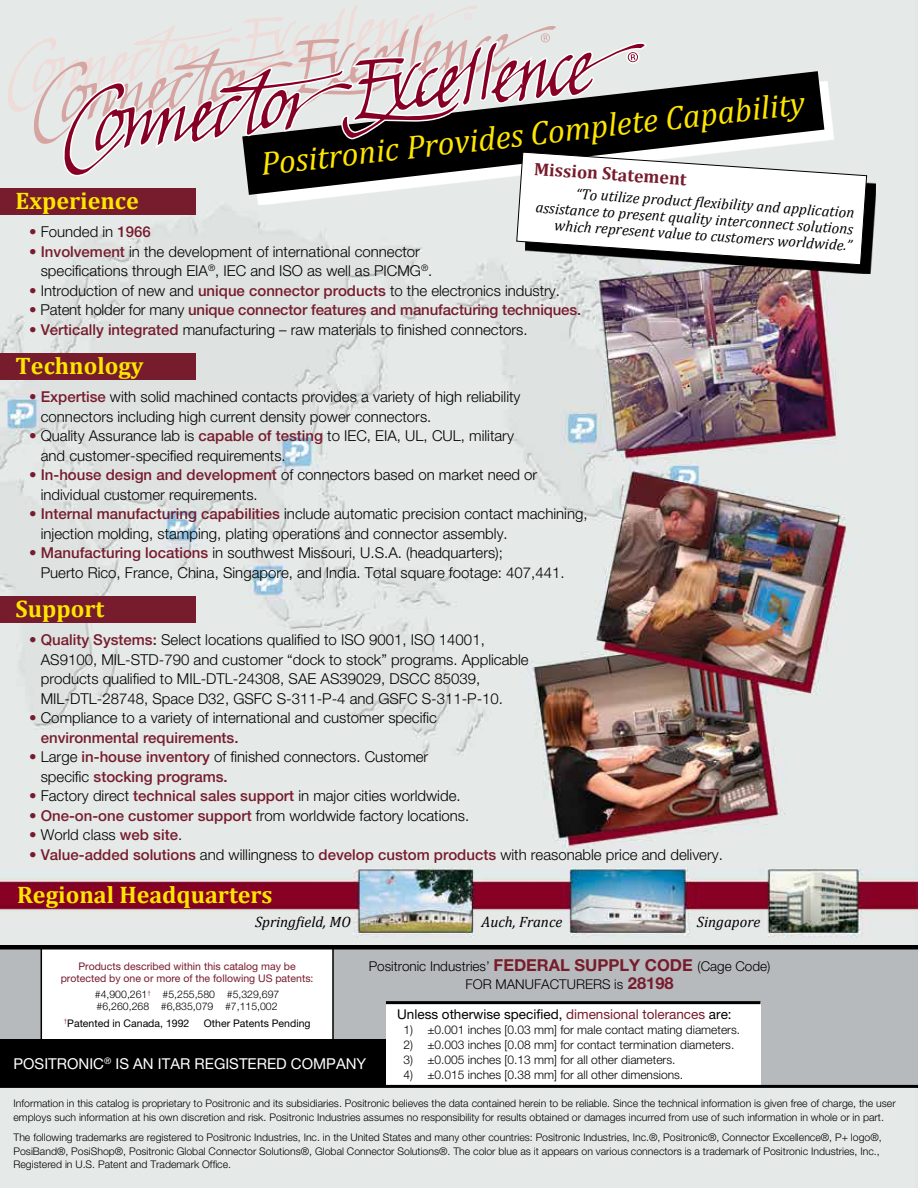
<style>
.page{position:relative;width:918px;height:1188px;background:#fff}
.page>*{position:absolute;margin:0;border:0;box-sizing:border-box;transform-origin:0 0}
.t1{font:italic 33px "Cambria";color:#ffe600}
.t2{font:700 24px "Cambria";color:#ffe600}
.t3{font:700 18px "Cambria";color:#771c2d}
.t4{font:300 15px/19.5px "Helvetica Neue LT Std";color:#000}
.t5{font:italic 15px/16.5px "Cambria";color:#000;text-align:right}
.t6{font:500 15px "Helvetica Neue LT Std";letter-spacing:-.01em;color:#771c2d}
.t7{font:15px "Helvetica Neue LT Std";color:#fff}
.t8{font:300 13.5px/18px "Helvetica Neue LT Std";color:#000;text-align:center}
.t9{font:13.5px "Helvetica Neue LT Std";color:#000}
.t10{font:300 12px "Helvetica Neue LT Std";color:#000}
.t11{font:300 10.5px/13.5px "Helvetica Neue LT Std";color:#000}
.t12{font:10.5px/12px "Helvetica Neue LT Std";color:#771c2d;text-align:center}
.t13{font:10.5px "Helvetica Neue LT Std";color:#000}
.s1{color:#771c2d}
.s2{font-weight:500;color:#771c2d}
.s3{font-weight:300}
.s4{font-weight:300;color:#000}
.s5{font-weight:700;font-size:16.5px;color:#771c2d}
</style>
<div class="page">
<img style="left:0;top:0;width:918px;height:1188px">
<div style="left:0;top:188px;width:196px;height:27px;background:#771c2d"></div>
<div style="left:0;top:353px;width:196px;height:27px;background:#771c2d"></div>
<div style="left:0;top:596px;width:196px;height:27px;background:#771c2d"></div>
<div style="left:0;top:947px;width:918px;height:139px;background:#b7babc"></div>
<svg style="left:525px;top:160px;width:351px;height:114px;background:#8e8a8a"></svg>
<div style="left:41px;top:947px;width:292px;height:95px;background:#fff"></div>
<div style="left:41px;top:947px;width:293px;height:96px;border:2px solid #000"></div>
<svg style="left:7px;top:5px;width:860px;height:261px"></svg>
<div style="left:0;top:1039px;width:386px;height:47px;background:#000"></div>
<hr style="left:0;top:945px;width:918px;height:4px;background:#000">
<div style="left:386px;top:1002px;width:374px;height:84px;background:#fff"></div>
<hr style="left:0;top:1085px;width:918px;height:3px;background:#000">
<hr style="left:386px;top:1001px;width:374px;height:3px;background:#000">
<h1 class="t1" style="left:259px;top:142px;width:549px;rotate:-6deg">Positronic Provides Complete Capability</h1>
<p class="t3" style="left:535px;top:158px;width:154px;rotate:4deg">Mission Statement</p>
<p class="t5" style="left:538px;top:182px;width:320px;rotate:4deg">“To utilize product flexibility and application assistance to present quality interconnect solutions which represent value to customers worldwide.”</p>
<h2 class="t2" style="left:16px;top:186px;width:125px">Experience</h2>
<p class="t4" style="left:29px;top:222px;width:123px"><span class="s1">•</span> Founded in <span class="s2">1966</span></p>
<p class="t4" style="left:41px;top:241px;width:393px;text-indent:-12px"><span class="s1">•</span> <span class="s2">Involvement</span> in the development of international connector specifications through EIA<sup>®</sup>, IEC and ISO as well as PICMG<sup>®</sup>.</p>
<p class="t4" style="left:29px;top:280px;width:532px"><span class="s1">•</span> Introduction of new and <span class="s2">unique connector products</span> to the electronics industry.</p>
<p class="t6" style="left:29px;top:301px;width:554px"><span class="s3">•</span> <span class="s4">Patent holder for many</span> unique connector features and manufacturing techniques.</p>
<p class="t4" style="left:29px;top:319px;width:500px"><span class="s1">•</span> <span class="s2">Vertically integrated</span> manufacturing – raw materials to finished connectors.</p>
<h2 class="t2" style="left:16px;top:351px;width:130px">Technology</h2>
<p class="t4" style="left:41px;top:387px;width:481px;text-indent:-12px"><span class="s1">•</span> <span class="s2">Expertise</span> with solid machined contacts provides a variety of high reliability connectors including high current density power connectors.</p>
<p class="t4" style="left:41px;top:426px;width:475px;text-indent:-12px"><span class="s1">•</span> Quality Assurance lab is <span class="s2">capable of testing</span> to IEC, EIA, UL, CUL, military and customer-specified requirements.</p>
<p class="t4" style="left:41px;top:465px;width:498px;text-indent:-12px"><span class="s1">•</span> <span class="s2">In-house design and development</span> of connectors based on market need or individual customer requirements.</p>
<p class="t4" style="left:41px;top:504px;width:548px;text-indent:-12px"><span class="s1">•</span> <span class="s2">Internal manufacturing capabilities</span> include automatic precision contact machining, injection molding, stamping, plating operations and connector assembly.</p>
<p class="t4" style="left:41px;top:543px;width:525px;text-indent:-12px"><span class="s1">•</span> <span class="s2">Manufacturing locations</span> in southwest Missouri, U.S.A. (headquarters);<br>Puerto Rico, France, China, Singapore, and India. Total square footage: 407,441.</p>
<h2 class="t2" style="left:16px;top:594px;width:90px">Support</h2>
<p class="t4" style="left:41px;top:630px;width:489px;text-indent:-12px"><span class="s1">•</span> <span class="s2">Quality Systems:</span> Select locations qualified to ISO 9001, ISO 14001, AS9100, MIL-STD-790 and customer “dock to stock” programs. Applicable products qualified to MIL-DTL-24308, SAE AS39029, DSCC 85039, MIL-DTL-28748, Space D32, GSFC S-311-P-4 and GSFC S-311-P-10.</p>
<p class="t4" style="left:41px;top:708px;width:398px;text-indent:-12px"><span class="s1">•</span> Compliance to a variety of international and customer specific <span class="s2">environmental requirements.</span></p>
<p class="t4" style="left:41px;top:747px;width:389px;text-indent:-12px"><span class="s1">•</span> Large <span class="s2">in-house inventory</span> of finished connectors. Customer specific <span class="s2">stocking programs.</span></p>
<p class="t4" style="left:29px;top:786px;width:433px"><span class="s1">•</span> Factory direct <span class="s2">technical sales support</span> in major cities worldwide.</p>
<p class="t4" style="left:29px;top:805px;width:442px"><span class="s1">•</span> <span class="s2">One-on-one customer support</span> from worldwide factory locations.</p>
<p class="t4" style="left:29px;top:825px;width:155px"><span class="s1">•</span> World class <span class="s2">web site</span>.</p>
<p class="t4" style="left:29px;top:844px;width:695px"><span class="s1">•</span> <span class="s2">Value-added solutions</span> and willingness to <span class="s2">develop custom products</span> with reasonable price and delivery.</p>
<h2 class="t2" style="left:17px;top:880px;width:257px">Regional Headquarters</h2>
<p class="t5" style="left:255px;top:913px;width:97px">Springfield, MO</p>
<p class="t5" style="left:482px;top:913px;width:82px">Auch, France</p>
<p class="t5" style="left:697px;top:913px;width:65px">Singapore</p>
<p class="t8" style="left:369px;top:957px;width:403px">Positronic Industries’ <span class="s5">FEDERAL SUPPLY CODE</span> (Cage Code)<br>FOR MANUFACTURERS is <span class="s5">28198</span></p>
<p class="t12" style="left:61px;top:960px;width:254px">Products described within this catalog may be protected by one or more of the following US patents:</p>
<p class="t11" style="left:95px;top:988px;width:186px;line-height:12px">#4,900,261<sup>†</sup> #5,255,580 #5,329,697 #6,260,268 #6,835,079 #7,115,002</p>
<p class="t13" style="left:64px;top:1017px;width:127px"><sup>†</sup>Patented in Canada, 1992</p>
<p class="t13" style="left:204px;top:1017px;width:108px">Other Patents Pending</p>
<p class="t9" style="left:397px;top:1006px;width:336px">Unless otherwise specified, <span class="s1">dimensional tolerances</span> are:</p>
<p class="t10" style="left:403px;top:1022px;width:338px">1) ±0.001 inches [0.03 mm] for male contact mating diameters.</p>
<p class="t10" style="left:403px;top:1037px;width:333px">2) ±0.003 inches [0.08 mm] for contact termination diameters.</p>
<p class="t10" style="left:403px;top:1052px;width:274px">3) ±0.005 inches [0.13 mm] for all other diameters.</p>
<p class="t10" style="left:403px;top:1067px;width:281px">4) ±0.015 inches [0.38 mm] for all other dimensions.</p>
<p class="t7" style="left:14px;top:1055px;width:354px">POSITRONIC<sup>®</sup> IS AN ITAR REGISTERED COMPANY</p>
<p class="t11" style="left:14px;top:1097px;width:884px">Information in this catalog is proprietary to Positronic and its subsidiaries. Positronic believes the data contained herein to be reliable. Since the technical information is given free of charge, the user employs such information at his own discretion and risk. Positronic Industries assumes no responsibility for results obtained or damages incurred from use of such information in whole or in part.</p>
<p class="t11" style="left:14px;top:1130px;width:870px">The following trademarks are registered to Positronic Industries, Inc. in the United States and many other countries: Positronic Industries, Inc.®, Positronic®, Connector Excellence®, P+ logo®,<br>PosiBand®, PosiShop®, Positronic Global Connector Solutions®, Global Connector Solutions®. The color blue as it appears on various connectors is a trademark of Positronic Industries, Inc.,<br>Registered in U.S. Patent and Trademark Office.</p>
</div>
